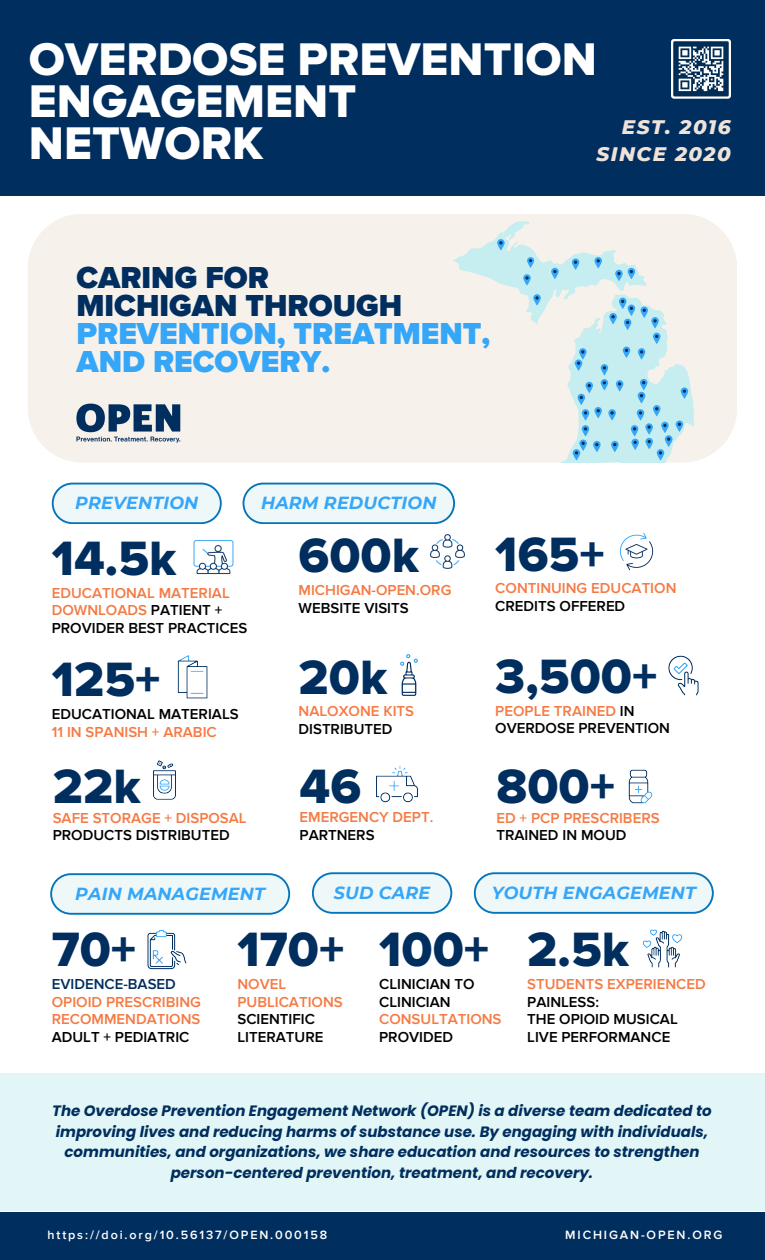
<style>
.page{position:relative;width:765px;height:1260px;background:#fff}
.page>*{position:absolute;margin:0;border:0;box-sizing:border-box;transform-origin:0 0}
.t1{font:50px "Proxima Nova A Extrabld";color:#002e5e}
.t2{font:47.5px/42.2px "Proxima Nova A Extrabld";color:#fff}
.t3{font:900 31.25px/28.1px "Proxima Nova";color:#35a6f8}
.t4{font:italic 800 20px/27.2px "Montserrat";letter-spacing:.075em;color:#efe3d9;text-align:right}
.t5{font:italic 700 17.5px "Montserrat";letter-spacing:.01em;color:#35a6f8}
.t6{font:600 15px/17.8px "Proxima Nova";color:#000}
.t7{font:italic 700 15px/20.6px "Poppins";color:#002e5e;text-align:center}
.t8{font:600 15px/17.8px "Proxima Nova";color:#f57a44}
.t9{font:600 12.5px "Proxima Nova";letter-spacing:.15em;color:#fff}
.s1{color:#002e5e}
.s2{color:#f57a44}
.s3{color:#000}
</style>
<div class="page">
<div style="left:0;top:1213px;width:765px;height:47px;background:#002e5e"></div>
<svg style="left:52px;top:483px;width:169px;height:41px"></svg>
<div style="left:50px;top:873px;width:240px;height:42px;background:#499bcd;border-radius:21px"></div>
<svg style="left:50px;top:873px;width:240px;height:41px"></svg>
<svg style="left:312px;top:872px;width:140px;height:42px"></svg>
<svg style="left:243px;top:483px;width:212px;height:41px"></svg>
<svg style="left:474px;top:872px;width:240px;height:42px"></svg>
<div style="left:0;top:1074px;width:765px;height:137px;background:#e2f6f7"></div>
<img style="left:177px;top:655px;width:31px;height:44px">
<img style="left:376px;top:766px;width:42px;height:37px">
<img style="left:193px;top:540px;width:41px;height:35px">
<img style="left:430px;top:534px;width:35px;height:35px">
<img style="left:400px;top:654px;width:18px;height:42px">
<img style="left:153px;top:760px;width:23px;height:40px">
<img style="left:668px;top:655px;width:31px;height:41px">
<img style="left:619px;top:532px;width:35px;height:39px">
<img style="left:628px;top:769px;width:25px;height:35px">
<img style="left:147px;top:929px;width:40px;height:41px">
<img style="left:642px;top:929px;width:41px;height:39px">
<div style="left:0;top:0;width:765px;height:195px;background:#002e5e"></div>
<img style="left:672px;top:40px;width:59px;height:59px">
<div style="left:28px;top:214px;width:709px;height:248px;background:#f7f1ec"></div>
<img style="left:76px;top:395px;width:116px;height:57px">
<svg style="left:454px;top:221px;width:242px;height:242px"></svg>
<p class="t2" style="left:29px;top:40px;width:570px">OVERDOSE PREVENTION<br>ENGAGEMENT<br>NETWORK</p>
<p class="t4" style="left:596px;top:113px;width:136px">EST. 2016<br>SINCE 2020</p>
<h6 class="t3" style="left:76px;top:264px;width:415px"><span class="s1">CARING FOR<br>MICHIGAN THROUGH<br></span>PREVENTION, TREATMENT,<br>AND RECOVERY.</h6>
<h4 class="t5" style="left:75px;top:493px;width:125px">PREVENTION</h4>
<p class="t5" style="left:261px;top:493px;width:177px">HARM REDUCTION</p>
<p class="t1" style="left:52px;top:535px;width:126px">14.5k</p>
<p class="t1" style="left:299px;top:533px;width:122px">600k</p>
<h2 class="t1" style="left:495px;top:531px;width:111px">165+</h2>
<h1 class="t6" style="left:52px;top:584px;width:197px"><span class="s2">EDUCATIONAL MATERIAL<br>DOWNLOADS</span> PATIENT +<br>PROVIDER BEST PRACTICES</h1>
<p class="t8" style="left:299px;top:582px;width:154px">MICHIGAN-OPEN.ORG<br><span class="s3">WEBSITE VISITS</span></p>
<h6 class="t8" style="left:495px;top:580px;width:183px">CONTINUING EDUCATION<br><span class="s3">CREDITS OFFERED</span></h6>
<p class="t1" style="left:52px;top:657px;width:110px">125+</p>
<h3 class="t1" style="left:299px;top:654px;width:90px">20k</h3>
<h6 class="t1" style="left:495px;top:653px;width:164px">3,500+</h6>
<p class="t6" style="left:52px;top:706px;width:188px">EDUCATIONAL MATERIALS<br><span class="s2">11 IN SPANISH + ARABIC</span></p>
<p class="t8" style="left:299px;top:703px;width:117px">NALOXONE KITS<br><span class="s3">DISTRIBUTED</span></p>
<p class="t6" style="left:495px;top:702px;width:176px"><span class="s2">PEOPLE TRAINED</span> IN<br>OVERDOSE PREVENTION</p>
<h2 class="t1" style="left:53px;top:763px;width:89px">22k</h2>
<h5 class="t1" style="left:300px;top:763px;width:63px">46</h5>
<p class="t1" style="left:496px;top:763px;width:120px">800+</p>
<h5 class="t8" style="left:53px;top:809px;width:195px">SAFE STORAGE + DISPOSAL<br><span class="s3">PRODUCTS DISTRIBUTED</span></h5>
<p class="t8" style="left:300px;top:808px;width:135px">EMERGENCY DEPT.<br><span class="s3">PARTNERS</span></p>
<h6 class="t8" style="left:496px;top:809px;width:165px">ED + PCP PRESCRIBERS<br><span class="s3">TRAINED IN MOUD</span></h6>
<p class="t5" style="left:75px;top:883px;width:191px">PAIN MANAGEMENT</p>
<h6 class="t5" style="left:334px;top:882px;width:98px">SUD CARE</h6>
<h2 class="t5" style="left:492px;top:882px;width:206px">YOUTH ENGAGEMENT</h2>
<h2 class="t1" style="left:52px;top:926px;width:86px">70+</h2>
<p class="t8" style="left:52px;top:975px;width:151px"><span class="s1">EVIDENCE-BASED<br></span>OPIOID PRESCRIBING<br>RECOMMENDATIONS<br><span class="s3">ADULT + PEDIATRIC</span></p>
<h2 class="t1" style="left:237px;top:926px;width:108px">170+</h2>
<p class="t6" style="left:237px;top:975px;width:107px"><span class="s2">NOVEL<br>PUBLICATIONS<br></span>SCIENTIFIC<br>LITERATURE</p>
<h2 class="t1" style="left:379px;top:926px;width:112px">100+</h2>
<p class="t6" style="left:379px;top:975px;width:124px">CLINICIAN TO<br>CLINICIAN<br><span class="s2">CONSULTATIONS<br></span>PROVIDED</p>
<h6 class="t1" style="left:527px;top:926px;width:103px">2.5k</h6>
<h2 class="t6" style="left:527px;top:975px;width:180px"><span class="s2">STUDENTS EXPERIENCED<br></span>PAINLESS:<br>THE OPIOID MUSICAL<br>LIVE PERFORMANCE</h2>
<h6 class="t7" style="left:52px;top:1101px;width:661px">The Overdose Prevention Engagement Network (OPEN) is a diverse team dedicated to improving lives and reducing harms of substance use. By engaging with individuals, communities, and organizations, we share education and resources to strengthen person-centered prevention, treatment, and recovery.</h6>
<h2 class="t9" style="left:48px;top:1228px;width:281px">https://doi.org/10.56137/OPEN.000158</h2>
<h6 class="t9" style="left:565px;top:1228px;width:159px">MICHIGAN-OPEN.ORG</h6>
</div>
